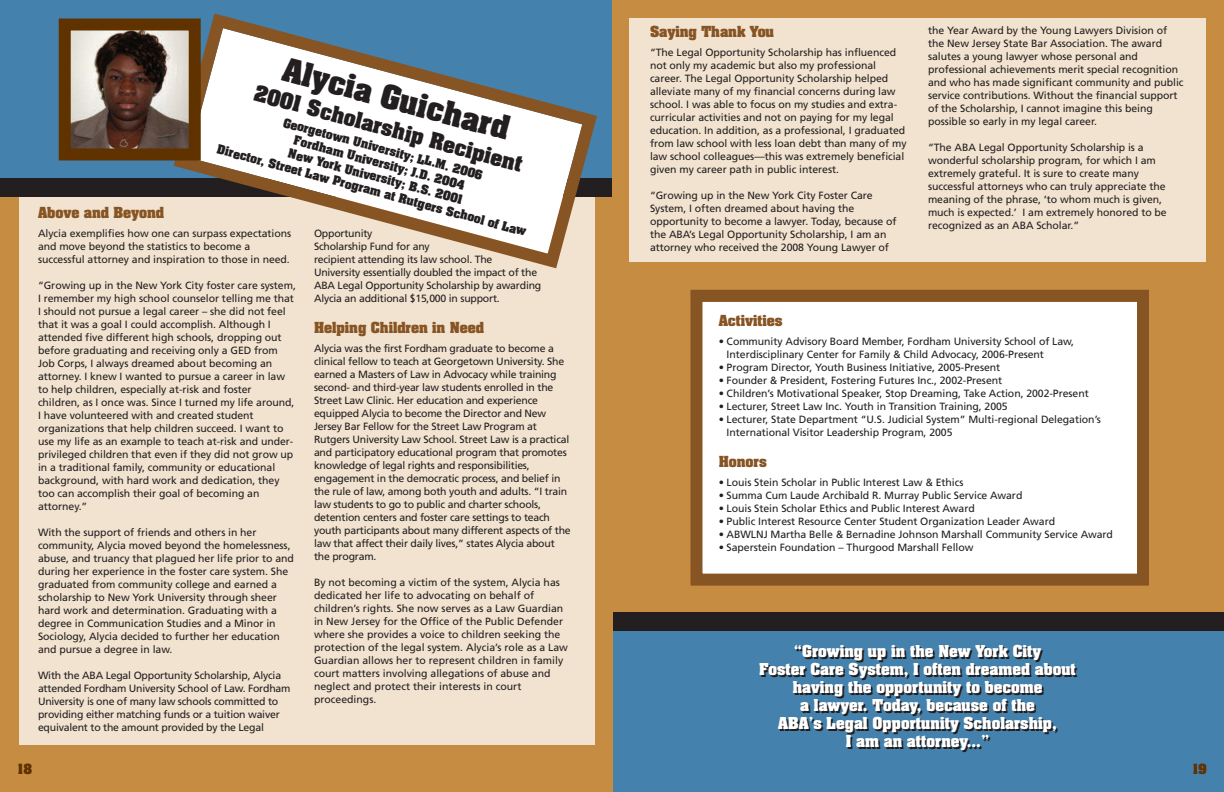
<style>
.page{position:relative;width:1224px;height:792px;background:#c58c42}
.page>*{position:absolute;margin:0;border:0;box-sizing:border-box;transform-origin:0 0}
.t1{font:700 28px "Aachen";color:#231f20}
.t2{font:700 19px "Aachen";color:#231f20}
.t3{font:700 14px/18px "Aachen";color:#fff;text-align:center}
.t4{font:700 13px "Aachen";letter-spacing:-.005em;color:#875424}
.t5{font:700 12px "Aachen";color:#603200}
.t6{font:700 11px/14.3px "Aachen";color:#231f20;text-align:center}
.t7{font:10.5px/13px "Frutiger";letter-spacing:-.005em;color:#231f20}
</style>
<div class="page">
<div style="left:19px;top:188px;width:576px;height:558px;background:#f1e3cf"></div>
<div style="left:630px;top:18px;width:576px;height:244px;background:#f1e3cf"></div>
<div style="left:613px;top:619px;width:611px;height:173px;background:#4482ad"></div>
<div style="left:613px;top:612px;width:611px;height:18px;background:#231f20"></div>
<div style="left:0;top:0;width:612px;height:192px;background:#4482ad"></div>
<div style="left:0;top:178px;width:612px;height:19px;background:#231f20"></div>
<div style="left:702px;top:302px;width:435px;height:272px;background:#fff"></div>
<div style="left:690px;top:290px;width:459px;height:296px;border:12px solid #875424"></div>
<svg style="left:166px;top:13px;width:431px;height:256px"></svg>
<img style="left:72px;top:31px;width:116px;height:116px">
<div style="left:59px;top:18px;width:142px;height:142px;border:12px solid #603200"></div>
<h1 class="t1" style="left:288px;top:55px;width:235px;rotate:15deg">Alycia Guichard</h1>
<h2 class="t2" style="left:257px;top:83px;width:278px;rotate:15deg">2001 Scholarship Recipient</h2>
<p class="t6" style="left:230px;top:101px;width:321px;rotate:15deg">Georgetown University; LL.M. 2006<br>Fordham University; J.D. 2004<br>New York University; B.S. 2001<br>Director, Street Law Program at Rutgers School of Law</p>
<p class="t4" style="left:38px;top:206px;width:128px">Above and Beyond</p>
<p class="t7" style="left:38px;top:228px;width:255px">Alycia exemplifies how one can surpass expectations and move beyond the statistics to become a successful attorney and inspiration to those in need.</p>
<p class="t7" style="left:38px;top:280px;width:259px">“Growing up in the New York City foster care system, I remember my high school counselor telling me that I should not pursue a legal career – she did not feel that it was a goal I could accomplish. Although I attended five different high schools, dropping out before graduating and receiving only a GED from Job Corps, I always dreamed about becoming an attorney. I knew I wanted to pursue a career in law to help children, especially at-risk and foster children, as I once was. Since I turned my life around, I have volunteered with and created student organizations that help children succeed. I want to use my life as an example to teach at-risk and under&shy;privileged children that even if they did not grow up in a traditional family, community or educational background, with hard work and dedication, they too can accomplish their goal of becoming an attorney.”</p>
<p class="t7" style="left:38px;top:527px;width:257px">With the support of friends and others in her community, Alycia moved beyond the homelessness, abuse, and truancy that plagued her life prior to and during her experience in the foster care system. She graduated from community college and earned a scholarship to New York University through sheer hard work and determination. Graduating with a degree in Communication Studies and a Minor in Sociology, Alycia decided to further her education and pursue a degree in law.</p>
<p class="t7" style="left:38px;top:670px;width:254px">With the ABA Legal Opportunity Scholarship, Alycia attended Fordham University School of Law. Fordham University is one of many law schools committed to providing either matching funds or a tuition waiver equivalent to the amount provided by the Legal</p>
<p class="t7" style="left:314px;top:228px;width:229px">Opportunity<br>Scholarship Fund for any<br>recipient attending its law school. The University essentially doubled the impact of the ABA Legal Opportunity Scholarship by awarding Alycia an additional $15,000 in support.</p>
<p class="t4" style="left:314px;top:321px;width:172px">Helping Children in Need</p>
<p class="t7" style="left:314px;top:343px;width:258px">Alycia was the first Fordham graduate to become a clinical fellow to teach at Georgetown University. She earned a Masters of Law in Advocacy while training second- and third-year law students enrolled in the Street Law Clinic. Her education and experience equipped Alycia to become the Director and New Jersey Bar Fellow for the Street Law Program at Rutgers University Law School. Street Law is a practical and participatory educational program that promotes knowledge of legal rights and responsibilities, engagement in the democratic process, and belief in the rule of law, among both youth and adults. “I train law students to go to public and charter schools, detention centers and foster care settings to teach youth participants about many different aspects of the law that affect their daily lives,” states Alycia about the program.</p>
<p class="t7" style="left:314px;top:577px;width:256px">By not becoming a victim of the system, Alycia has dedicated her life to advocating on behalf of children’s rights. She now serves as a Law Guardian in New Jersey for the Office of the Public Defender where she provides a voice to children seeking the protection of the legal system. Alycia’s role as a Law Guardian allows her to represent children in family court matters involving allegations of abuse and neglect and protect their interests in court proceedings.</p>
<p class="t4" style="left:650px;top:25px;width:126px">Saying Thank You</p>
<p class="t7" style="left:650px;top:47px;width:258px">“The Legal Opportunity Scholarship has influenced not only my academic but also my professional career. The Legal Opportunity Scholarship helped alleviate many of my financial concerns during law school. I was able to focus on my studies and extra&shy;curricular activities and not on paying for my legal education. In addition, as a professional, I graduated from law school with less loan debt than many of my law school colleagues—this was extremely beneficial given my career path in public interest.</p>
<p class="t7" style="left:650px;top:190px;width:248px">“Growing up in the New York City Foster Care System, I often dreamed about having the opportunity to become a lawyer. Today, because of the ABA’s Legal Opportunity Scholarship, I am an attorney who received the 2008 Young Lawyer of</p>
<p class="t7" style="left:928px;top:25px;width:257px">the Year Award by the Young Lawyers Division of the New Jersey State Bar Association. The award salutes a young lawyer whose personal and professional achievements merit special recognition and who has made significant community and public service contributions. Without the financial support of the Scholarship, I cannot imagine this being possible so early in my legal career.</p>
<p class="t7" style="left:928px;top:142px;width:240px">“The ABA Legal Opportunity Scholarship is a wonderful scholarship program, for which I am extremely grateful. It is sure to create many successful attorneys who can truly appreciate the meaning of the phrase, ‘to whom much is given, much is expected.’ I am extremely honored to be recognized as an ABA Scholar.”</p>
<p class="t4" style="left:719px;top:314px;width:65px">Activities</p>
<p class="t7" style="left:727px;top:336px;width:349px;text-indent:-8px">• Community Advisory Board Member, Fordham University School of Law,<br>Interdisciplinary Center for Family &amp; Child Advocacy, 2006-Present</p>
<p class="t7" style="left:719px;top:362px;width:283px">• Program Director, Youth Business Initiative, 2005-Present</p>
<p class="t7" style="left:719px;top:375px;width:285px">• Founder &amp; President, Fostering Futures Inc., 2002-Present</p>
<p class="t7" style="left:719px;top:388px;width:372px">• Children’s Motivational Speaker, Stop Dreaming, Take Action, 2002-Present</p>
<p class="t7" style="left:719px;top:401px;width:291px">• Lecturer, Street Law Inc. Youth in Transition Training, 2005</p>
<p class="t7" style="left:727px;top:414px;width:376px;text-indent:-8px">• Lecturer, State Department “U.S. Judicial System” Multi-regional Delegation’s<br>International Visitor Leadership Program, 2005</p>
<p class="t4" style="left:719px;top:455px;width:50px">Honors</p>
<p class="t7" style="left:719px;top:477px;width:246px">• Louis Stein Scholar in Public Interest Law &amp; Ethics</p>
<p class="t7" style="left:719px;top:490px;width:305px">• Summa Cum Laude Archibald R. Murray Public Service Award</p>
<p class="t7" style="left:719px;top:503px;width:258px">• Louis Stein Scholar Ethics and Public Interest Award</p>
<p class="t7" style="left:719px;top:516px;width:338px">• Public Interest Resource Center Student Organization Leader Award</p>
<p class="t7" style="left:719px;top:529px;width:396px">• ABWLNJ Martha Belle &amp; Bernadine Johnson Marshall Community Service Award</p>
<p class="t7" style="left:719px;top:542px;width:256px">• Saperstein Foundation – Thurgood Marshall Fellow</p>
<h3 class="t3" style="left:759px;top:644px;width:318px">“Growing up in the New York City<br>Foster Care System, I often dreamed about having the opportunity to become<br>a lawyer. Today, because of the<br>ABA’s Legal Opportunity Scholarship,<br>I am an attorney...”</h3>
<p class="t5" style="left:18px;top:763px;width:16px">18</p>
<p class="t5" style="left:1193px;top:763px;width:15px">19</p>
</div>
